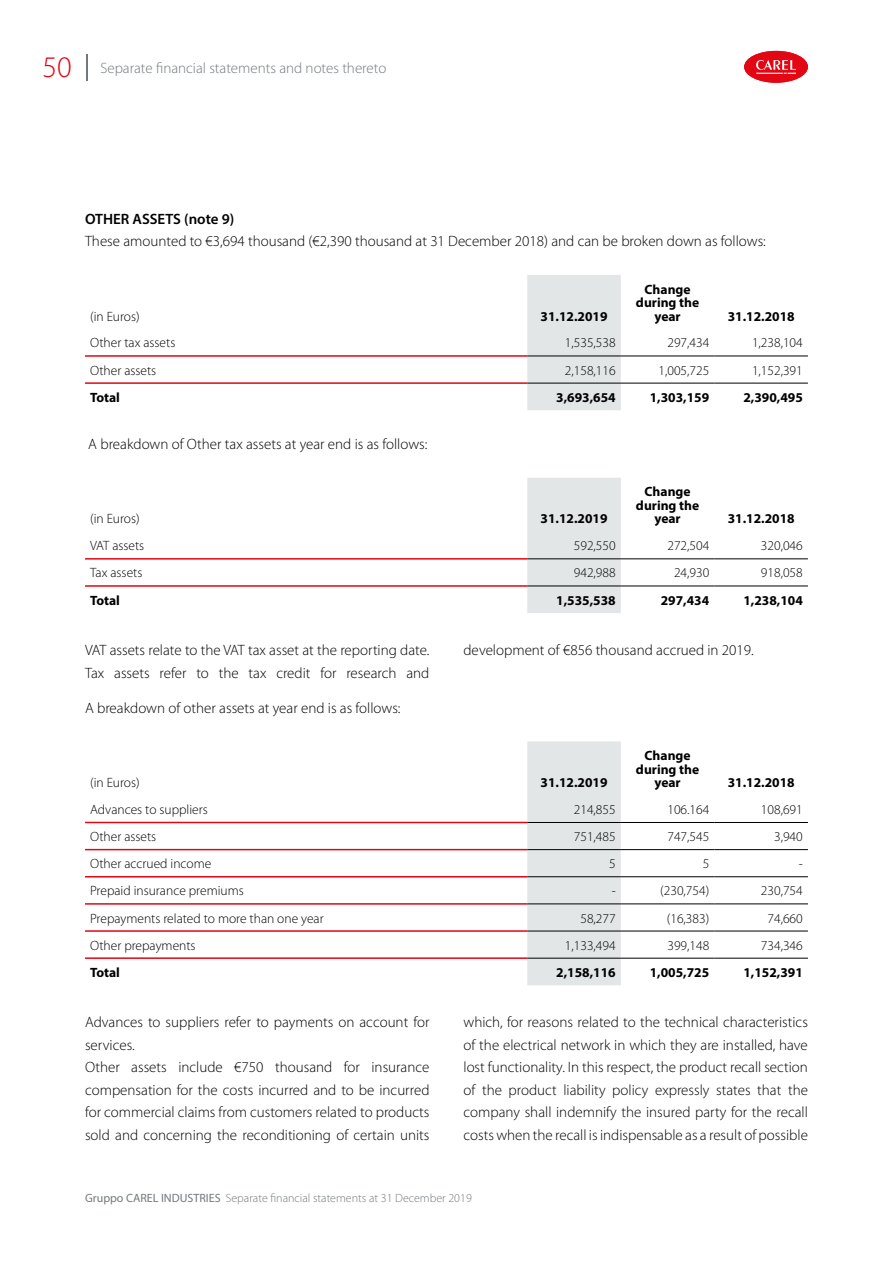
<style>
.page{position:relative;width:893px;height:1263px;background:#fff}
.page>*{position:absolute;margin:0;border:0;box-sizing:border-box;transform-origin:0 0}
.t1{font:300 30px "Myriad Pro";color:#e30613}
.t2{font:300 15px/22.5px "Myriad Pro";color:#000}
.t3{font:300 15px "Myriad Pro";color:#73797c}
.t4{font:600 15px "Myriad Pro";color:#000}
.t5{font:300 13.5px "Myriad Pro";color:#000}
.t6{font:700 13.5px/13.5px "Myriad Pro";color:#000;text-align:center}
.t7{font:300 12px "Myriad Pro";color:#73797c}
.s1{font-weight:400}
</style>
<div class="page">
<div style="left:744px;top:51px;width:64px;height:32px;background:#e30613;border-radius:50%"></div>
<svg style="left:756px;top:60px;width:40px;height:14px"></svg>
<svg style="left:86px;top:54px;width:1px;height:26px"></svg>
<div style="left:527px;top:275px;width:94px;height:135px;background:#e3e6e7"></div>
<hr style="left:85px;top:355px;width:442px;height:2px;background:#e30613">
<hr style="left:85px;top:382px;width:442px;height:2px;background:#e30613">
<hr style="left:527px;top:356px;width:94px;height:1px;background:#000">
<hr style="left:621px;top:356px;width:93px;height:1px;background:#000">
<hr style="left:714px;top:356px;width:94px;height:1px;background:#000">
<hr style="left:527px;top:383px;width:94px;height:1px;background:#000">
<hr style="left:621px;top:383px;width:93px;height:1px;background:#000">
<hr style="left:714px;top:383px;width:94px;height:1px;background:#000">
<div style="left:527px;top:478px;width:94px;height:135px;background:#e3e6e7"></div>
<hr style="left:85px;top:558px;width:442px;height:2px;background:#e30613">
<hr style="left:85px;top:585px;width:442px;height:2px;background:#e30613">
<hr style="left:527px;top:559px;width:94px;height:1px;background:#000">
<hr style="left:621px;top:559px;width:93px;height:1px;background:#000">
<hr style="left:714px;top:559px;width:94px;height:1px;background:#000">
<hr style="left:527px;top:586px;width:94px;height:1px;background:#000">
<hr style="left:621px;top:586px;width:93px;height:1px;background:#000">
<hr style="left:714px;top:586px;width:94px;height:1px;background:#000">
<div style="left:527px;top:741px;width:94px;height:244px;background:#e3e6e7"></div>
<hr style="left:85px;top:822px;width:442px;height:1px;background:#e30613">
<hr style="left:85px;top:849px;width:442px;height:1px;background:#e30613">
<hr style="left:85px;top:876px;width:442px;height:1px;background:#e30613">
<hr style="left:85px;top:903px;width:442px;height:2px;background:#e30613">
<hr style="left:85px;top:930px;width:442px;height:2px;background:#e30613">
<hr style="left:85px;top:957px;width:442px;height:2px;background:#e30613">
<hr style="left:527px;top:822px;width:94px;height:1px;background:#000">
<hr style="left:621px;top:822px;width:93px;height:1px;background:#000">
<hr style="left:714px;top:822px;width:94px;height:1px;background:#000">
<hr style="left:527px;top:849px;width:94px;height:1px;background:#000">
<hr style="left:621px;top:849px;width:93px;height:1px;background:#000">
<hr style="left:714px;top:849px;width:94px;height:1px;background:#000">
<hr style="left:527px;top:876px;width:94px;height:1px;background:#000">
<hr style="left:621px;top:876px;width:93px;height:1px;background:#000">
<hr style="left:714px;top:876px;width:94px;height:1px;background:#000">
<hr style="left:527px;top:904px;width:94px;height:1px;background:#000">
<hr style="left:621px;top:904px;width:93px;height:1px;background:#000">
<hr style="left:714px;top:904px;width:94px;height:1px;background:#000">
<hr style="left:527px;top:931px;width:94px;height:1px;background:#000">
<hr style="left:621px;top:931px;width:93px;height:1px;background:#000">
<hr style="left:714px;top:931px;width:94px;height:1px;background:#000">
<hr style="left:527px;top:958px;width:94px;height:1px;background:#000">
<hr style="left:621px;top:958px;width:93px;height:1px;background:#000">
<hr style="left:714px;top:958px;width:94px;height:1px;background:#000">
<h1 class="t1" style="left:43px;top:49px;width:31px">50</h1>
<p class="t3" style="left:100px;top:59px;width:287px">Separate financial statements and notes thereto</p>
<p class="t4" style="left:85px;top:209px;width:151px">OTHER ASSETS (note 9)</p>
<p class="t2" style="left:85px;top:230px;width:682px">These amounted to €3,694 thousand (€2,390 thousand at 31 December 2018) and can be broken down as follows:</p>
<p class="t5" style="left:90px;top:308px;width:51px">(in Euros)</p>
<p class="t6" style="left:541px;top:309px;width:68px">31.12.2019</p>
<p class="t6" style="left:636px;top:282px;width:65px">Change during the year</p>
<p class="t6" style="left:728px;top:309px;width:68px">31.12.2018</p>
<p class="t5" style="left:90px;top:335px;width:87px">Other tax assets</p>
<p class="t5" style="left:565px;top:335px;width:52px">1,535,538</p>
<p class="t5" style="left:667px;top:335px;width:43px">297,434</p>
<p class="t5" style="left:752px;top:335px;width:52px">1,238,104</p>
<p class="t5" style="left:90px;top:362px;width:68px">Other assets</p>
<p class="t5" style="left:565px;top:362px;width:52px">2,158,116</p>
<p class="t5" style="left:658px;top:362px;width:52px">1,005,725</p>
<p class="t5" style="left:752px;top:362px;width:52px">1,152,391</p>
<p class="t6" style="left:90px;top:390px;width:31px">Total</p>
<p class="t6" style="left:556px;top:390px;width:61px">3,693,654</p>
<p class="t6" style="left:650px;top:390px;width:61px">1,303,159</p>
<p class="t6" style="left:743px;top:390px;width:61px">2,390,495</p>
<p class="t2" style="left:88px;top:433px;width:341px">A breakdown of Other tax assets at year end is as follows:</p>
<p class="t5" style="left:90px;top:511px;width:51px">(in Euros)</p>
<p class="t6" style="left:541px;top:512px;width:68px">31.12.2019</p>
<p class="t6" style="left:636px;top:485px;width:65px">Change during the year</p>
<p class="t6" style="left:728px;top:512px;width:68px">31.12.2018</p>
<p class="t5" style="left:90px;top:538px;width:56px">VAT assets</p>
<p class="t5" style="left:574px;top:538px;width:43px">592,550</p>
<p class="t5" style="left:667px;top:538px;width:43px">272,504</p>
<p class="t5" style="left:761px;top:538px;width:43px">320,046</p>
<p class="t5" style="left:90px;top:565px;width:54px">Tax assets</p>
<p class="t5" style="left:574px;top:565px;width:43px">942,988</p>
<p class="t5" style="left:674px;top:565px;width:37px">24,930</p>
<p class="t5" style="left:761px;top:565px;width:43px">918,058</p>
<p class="t6" style="left:90px;top:593px;width:31px">Total</p>
<p class="t6" style="left:556px;top:593px;width:61px">1,535,538</p>
<p class="t6" style="left:661px;top:593px;width:50px">297,434</p>
<p class="t6" style="left:743px;top:593px;width:61px">1,238,104</p>
<p class="t2" style="left:85px;top:639px;width:346px">VAT assets relate to the VAT tax asset at the reporting date.<br>Tax assets refer to the tax credit for research and</p>
<p class="t2" style="left:463px;top:639px;width:292px">development of €856 thousand accrued in 2019.</p>
<p class="t2" style="left:85px;top:696px;width:317px">A breakdown of other assets at year end is as follows:</p>
<p class="t5" style="left:90px;top:774px;width:51px">(in Euros)</p>
<p class="t6" style="left:541px;top:775px;width:68px">31.12.2019</p>
<p class="t6" style="left:636px;top:748px;width:65px">Change during the year</p>
<p class="t6" style="left:728px;top:775px;width:68px">31.12.2018</p>
<p class="t5" style="left:90px;top:801px;width:119px">Advances to suppliers</p>
<p class="t5" style="left:574px;top:801px;width:43px">214,855</p>
<p class="t5" style="left:667px;top:801px;width:43px">106.164</p>
<p class="t5" style="left:761px;top:801px;width:43px">108,691</p>
<p class="t5" style="left:90px;top:828px;width:68px">Other assets</p>
<p class="t5" style="left:574px;top:828px;width:43px">751,485</p>
<p class="t5" style="left:667px;top:828px;width:43px">747,545</p>
<p class="t5" style="left:774px;top:828px;width:30px">3,940</p>
<p class="t5" style="left:90px;top:856px;width:123px">Other accrued income</p>
<p class="t5" style="left:609px;top:856px;width:8px">5</p>
<p class="t5" style="left:703px;top:856px;width:8px">5</p>
<p class="t5" style="left:799px;top:856px;width:6px">-</p>
<p class="t5" style="left:90px;top:883px;width:155px">Prepaid insurance premiums</p>
<p class="t5" style="left:612px;top:883px;width:6px">-</p>
<p class="t5" style="left:660px;top:883px;width:51px">(230,754)</p>
<p class="t5" style="left:761px;top:883px;width:43px">230,754</p>
<p class="t5" style="left:90px;top:910px;width:235px">Prepayments related to more than one year</p>
<p class="t5" style="left:580px;top:910px;width:37px">58,277</p>
<p class="t5" style="left:667px;top:910px;width:44px">(16,383)</p>
<p class="t5" style="left:767px;top:910px;width:37px">74,660</p>
<p class="t5" style="left:90px;top:937px;width:107px">Other prepayments</p>
<p class="t5" style="left:565px;top:937px;width:52px">1,133,494</p>
<p class="t5" style="left:667px;top:937px;width:43px">399,148</p>
<p class="t5" style="left:761px;top:937px;width:43px">734,346</p>
<p class="t6" style="left:90px;top:965px;width:31px">Total</p>
<p class="t6" style="left:556px;top:965px;width:61px">2,158,116</p>
<p class="t6" style="left:650px;top:965px;width:61px">1,005,725</p>
<p class="t6" style="left:743px;top:965px;width:61px">1,152,391</p>
<p class="t2" style="left:85px;top:1011px;width:346px">Advances to suppliers refer to payments on account for services.<br>Other assets include €750 thousand for insurance compensation for the costs incurred and to be incurred for commercial claims from customers related to products sold and concerning the reconditioning of certain units</p>
<p class="t2" style="left:463px;top:1011px;width:346px;text-align:justify">which, for reasons related to the technical characteristics of the electrical network in which they are installed, have lost functionality. In this respect, the product recall section of the product liability policy expressly states that the company shall indemnify the insured party for the recall costs when the recall is indispensable as a result of possible</p>
<p class="t7" style="left:85px;top:1191px;width:388px"><span class="s1">Gruppo CAREL INDUSTRIES</span> Separate financial statements at 31 December 2019</p>
</div>
